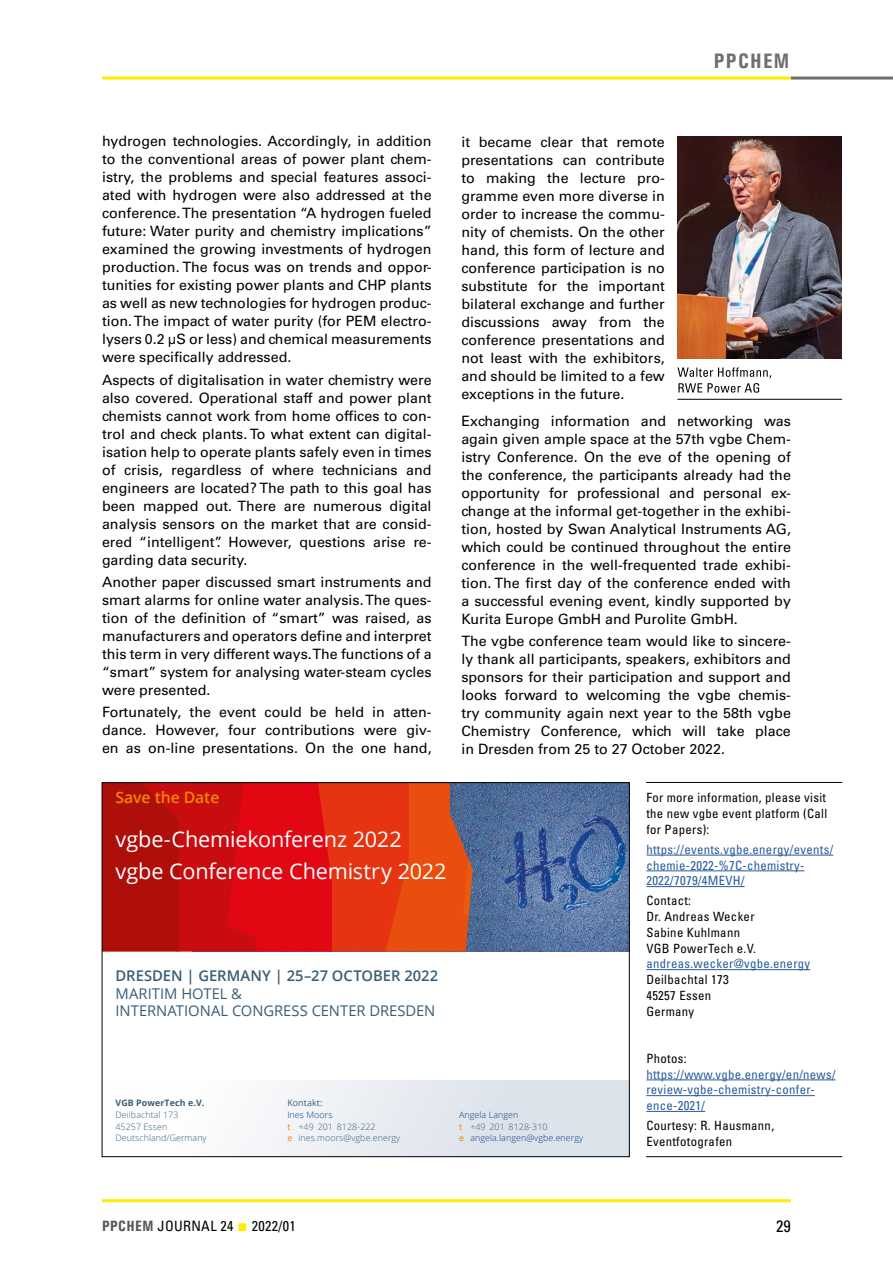
<style>
.page{position:relative;width:893px;height:1263px;background:#fff}
.page>*{position:absolute;margin:0;border:0;box-sizing:border-box;transform-origin:0 0}
.t1{font:21.6px/32.5px "Open Sans";letter-spacing:-.005em;color:#fff}
.t2{font:700 condensed 21px "Univers";letter-spacing:.06em;color:#706f6f}
.t3{font:condensed 16.5px "Univers LT Std";color:#000}
.t4{font:600 15.75px "Open Sans";letter-spacing:-.005em;color:#f18700}
.t5{font:14.7px/17.7px "Open Sans";color:#385d76}
.t6{font:600 14.7px "Open Sans";color:#385d76}
.t7{font:14.25px/18px "Univers LT Std";color:#000;text-align:justify}
.t8{font:condensed 14.25px "Univers LT Std";letter-spacing:.025em;color:#000}
.t9{font:condensed 12.75px/15.8px "Univers LT Std";letter-spacing:.025em;color:#000}
.t10{font:condensed 12.75px/15.8px "Univers LT Std";letter-spacing:.025em;color:#275b9b}
.t11{font:300 8.85px/11.9px "Open Sans";letter-spacing:.01em;color:#385d76}
.t12{font:300 8.85px/11.9px "Open Sans";letter-spacing:.01em;color:#034185}
.t13{font:700 8.85px "Open Sans";letter-spacing:.01em;color:#385d76}
.t14{font:8.85px "Open Sans";letter-spacing:.01em;color:#385d76}
.s1{color:#034185}
.s2{font-weight:400;color:#f18700}
.s3{color:#385d76}
.s4{font-family:"Univers";font-weight:700;font-size:15px;color:#575756}
.s5{color:#ffed00}
</style>
<div class="page">
<hr style="left:102px;top:1199px;width:689px;height:3px;background:#ffed00">
<hr style="left:102px;top:77px;width:689px;height:3px;background:#ffed00">
<hr style="left:791px;top:77px;width:102px;height:3px;background:#706f6f">
<img style="left:677px;top:136px;width:165px;height:223px">
<img style="left:473px;top:784px;width:154px;height:167px">
<svg style="left:104px;top:784px;width:369px;height:168px;background:#d22013"></svg>
<div style="left:102px;top:1080px;width:527px;height:77px;background:linear-gradient(to right,#fff,#d6dee7)"></div>
<hr style="left:646px;top:855px;width:187px;height:1px;background:#275b9b">
<hr style="left:646px;top:870px;width:158px;height:1px;background:#275b9b">
<hr style="left:646px;top:886px;width:99px;height:1px;background:#275b9b">
<hr style="left:646px;top:969px;width:164px;height:1px;background:#275b9b">
<hr style="left:646px;top:1079px;width:190px;height:1px;background:#275b9b">
<hr style="left:646px;top:1095px;width:169px;height:1px;background:#275b9b">
<hr style="left:646px;top:1111px;width:59px;height:1px;background:#275b9b">
<svg style="left:677px;top:367px;width:94px;height:26px"></svg>
<hr style="left:678px;top:399px;width:164px;height:1px;background:#000">
<hr style="left:646px;top:1156px;width:196px;height:1px;background:#000">
<hr style="left:646px;top:782px;width:196px;height:1px;background:#000">
<p class="t7" style="left:102px;top:132px;width:331px">hydrogen technologies. Accordingly, in addition to the conventional areas of power plant chem&shy;istry, the problems and special features associ&shy;ated with hydrogen were also addressed at the conference. The presentation “A hydrogen fueled future: Water purity and chemistry implications” examined the growing investments of hydrogen production. The focus was on trends and oppor&shy;tunities for existing power plants and CHP plants as well as new technologies for hydrogen produc&shy;tion. The impact of water purity (for PEM electro&shy;lysers 0.2 µS or less) and chemical measurements were specifically addressed.</p>
<p class="t7" style="left:102px;top:371px;width:331px">Aspects of digitalisation in water chemistry were also covered. Operational staff and power plant chemists cannot work from home offices to con&shy;trol and check plants. To what extent can digital&shy;isation help to operate plants safely even in times of crisis, regardless of where technicians and engineers are located? The path to this goal has been mapped out. There are numerous digital analysis sensors on the market that are consid&shy;ered “intelligent”. However, questions arise re&shy;garding data security.</p>
<p class="t7" style="left:102px;top:573px;width:331px">Another paper discussed smart instruments and smart alarms for online water analysis. The ques&shy;tion of the definition of “smart” was raised, as manufacturers and operators define and interpret this term in very different ways. The functions of a “smart” system for analysing water-steam cycles were presented.</p>
<p class="t7" style="left:102px;top:703px;width:331px">Fortunately, the event could be held in atten&shy;dance. However, four contributions were giv&shy;en as on-line presentations. On the one hand,</p>
<h2 class="t2" style="left:714px;top:48px;width:77px">PPCHEM</h2>
<p class="t7" style="left:461px;top:133px;width:205px">it became clear that remote presentations can contribute to making the lecture pro&shy;gramme even more diverse in order to increase the commu&shy;nity of chemists. On the other hand, this form of lecture and conference participation is no substitute for the important bilateral exchange and further discussions away from the conference presentations and not least with the exhibitors, and should be limited to a few exceptions in the future.</p>
<p class="t7" style="left:461px;top:412px;width:331px">Exchanging information and networking was again given ample space at the 57th vgbe Chem&shy;istry Conference. On the eve of the opening of the conference, the participants already had the opportunity for professional and personal ex&shy;change at the informal get-together in the exhibi&shy;tion, hosted by Swan Analytical Instruments AG, which could be continued throughout the entire conference in the well-frequented trade exhibi&shy;tion. The first day of the conference ended with a successful evening event, kindly supported by Kurita Europe GmbH and Purolite GmbH.</p>
<p class="t7" style="left:461px;top:632px;width:331px">The vgbe conference team would like to sincere&shy;ly thank all participants, speakers, exhibitors and sponsors for their participation and support and looks forward to welcoming the vgbe chemis&shy;try community again next year to the 58th vgbe Chemistry Conference, which will take place in Dresden from 25 to 27 October 2022.</p>
<p class="t4" style="left:116px;top:787px;width:105px">Save the Date</p>
<h1 class="t1" style="left:116px;top:822px;width:333px">vgbe-Chemiekonferenz 2022 vgbe Conference Chemistry 2022</h1>
<p class="t6" style="left:116px;top:966px;width:324px">DRESDEN | GERMANY | 25–27 OCTOBER 2022</p>
<p class="t5" style="left:116px;top:984px;width:321px">MARITIM HOTEL &amp;<br>INTERNATIONAL CONGRESS CENTER DRESDEN</p>
<p class="t13" style="left:116px;top:1096px;width:90px">VGB PowerTech e.V.</p>
<p class="t11" style="left:116px;top:1108px;width:93px">Deilbachtal 173<br>45257 Essen<br>Deutschland/Germany</p>
<p class="t14" style="left:287px;top:1097px;width:37px">Kontakt:</p>
<p class="t11" style="left:287px;top:1108px;width:115px"><span class="s1">Ines Moors<br></span><span class="s2">t</span> +49 201 8128-222<br><span class="s2">e</span> ines.moors@vgbe.energy</p>
<p class="t12" style="left:459px;top:1108px;width:126px">Angela Langen<br><span class="s2">t</span> <span class="s3">+49 201 8128-310<br></span><span class="s2">e</span> angela.langen@vgbe.energy</p>
<p class="t9" style="left:646px;top:790px;width:182px;text-align:justify">For more information, please visit the new vgbe event platform (Call for Papers):</p>
<p class="t10" style="left:646px;top:841px;width:188px">https://events.vgbe.energy/events/ chemie-2022-%7C-chemistry-<br>2022/7079/4MEVH/</p>
<p class="t9" style="left:646px;top:893px;width:111px">Contact:<br>Dr. Andreas Wecker<br>Sabine Kuhlmann<br>VGB PowerTech e.V.</p>
<p class="t10" style="left:646px;top:956px;width:165px">andreas.wecker@vgbe.energy</p>
<p class="t9" style="left:646px;top:971px;width:84px">Deilbachtal 173<br>45257 Essen<br>Germany</p>
<p class="t9" style="left:646px;top:1050px;width:42px">Photos:</p>
<p class="t10" style="left:646px;top:1066px;width:191px">https://www.vgbe.energy/en/news/ review-vgbe-chemistry-confer&shy;ence-2021/</p>
<p class="t9" style="left:646px;top:1117px;width:129px">Courtesy: R. Hausmann,<br>Eventfotografen</p>
<p class="t8" style="left:102px;top:1216px;width:195px"><span class="s4">PPCHEM</span> JOURNAL 24 <span class="s5">▪</span> 2022/01</p>
<p class="t3" style="left:776px;top:1216px;width:16px">29</p>
</div>
